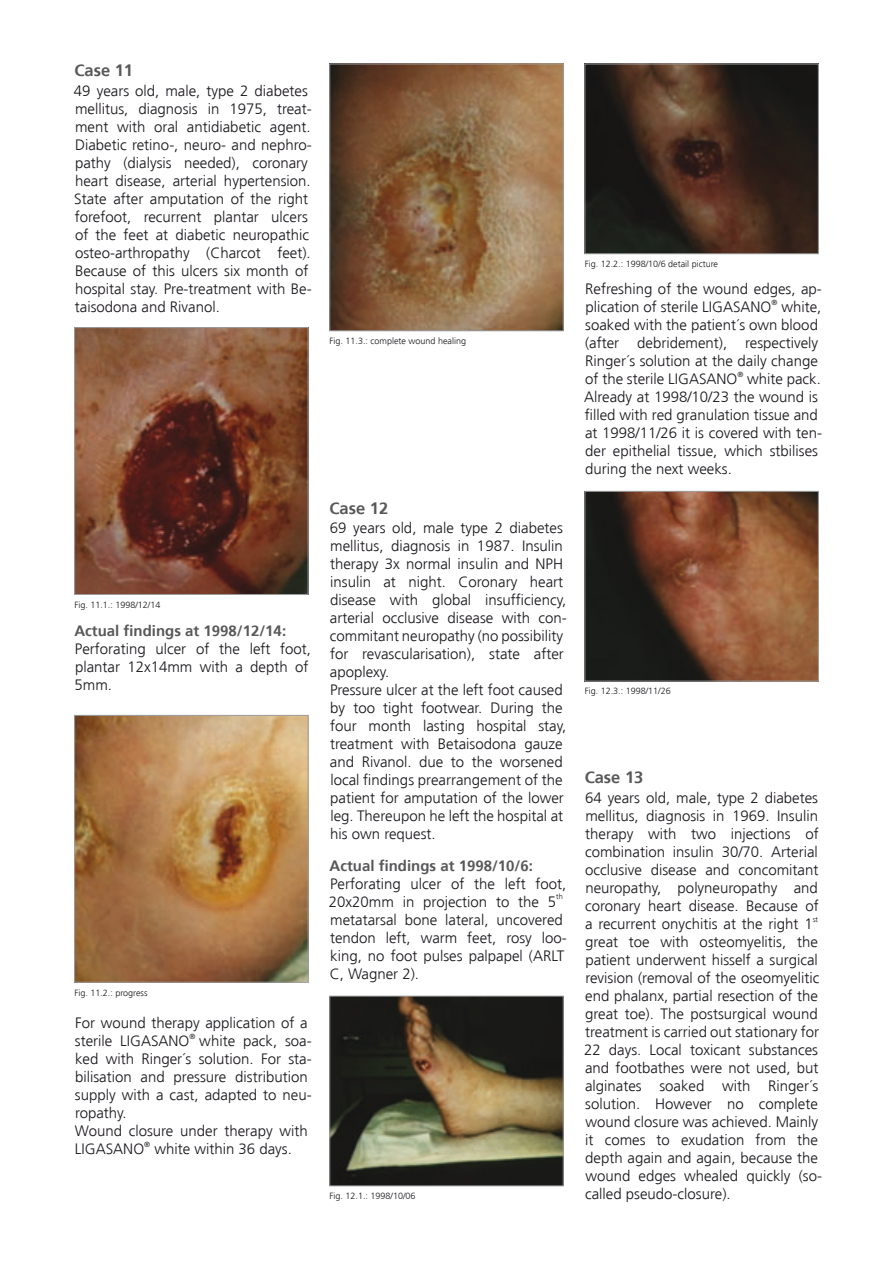
<style>
.page{position:relative;width:893px;height:1263px;background:#fff}
.page>*{position:absolute;margin:0;border:0;box-sizing:border-box;transform-origin:0 0}
.t1{font:700 16.5px "Frutiger";color:#58585a}
.t2{font:300 15px/18px "Frutiger";color:#1a171c}
.t3{font:700 15px "Frutiger";color:#58585a}
.t4{font:300 9px "Frutiger";color:#1a171c}
.t5{font:300 7.5px "Frutiger";color:#1a171c}
</style>
<div class="page">
<img style="left:76px;top:329px;width:230px;height:264px">
<div style="left:74px;top:327px;width:234px;height:268px;border:1px solid #9d9ea0"></div>
<img style="left:76px;top:717px;width:230px;height:263px">
<div style="left:74px;top:715px;width:234px;height:267px;border:1px solid #9d9ea0"></div>
<img style="left:587px;top:493px;width:230px;height:186px">
<div style="left:585px;top:491px;width:234px;height:190px;border:1px solid #9d9ea0"></div>
<img style="left:332px;top:66px;width:229px;height:263px">
<div style="left:330px;top:64px;width:233px;height:267px;border:1px solid #9d9ea0"></div>
<img style="left:587px;top:66px;width:230px;height:186px">
<div style="left:585px;top:64px;width:234px;height:190px;border:1px solid #9d9ea0"></div>
<img style="left:332px;top:998px;width:229px;height:186px">
<div style="left:330px;top:996px;width:233px;height:190px;border:1px solid #9d9ea0"></div>
<p class="t1" style="left:74px;top:61px;width:60px">Case 11</p>
<p class="t2" style="left:74px;top:82px;width:239px">49 years old, male, type 2 diabetes mellitus, diagnosis in 1975, treat&shy;ment with oral antidiabetic agent.<br>Diabetic retino-, neuro- and nephro&shy;pathy (dialysis needed), coronary heart disease, arterial hypertension.<br>State after amputation of the right forefoot, recurrent plantar ulcers of the feet at diabetic neuropathic osteo-arthropathy (Charcot feet).<br>Because of this ulcers six month of hospital stay. Pre-treatment with Be&shy;taisodona and Rivanol.</p>
<p class="t4" style="left:74px;top:600px;width:88px">Fig. 11.1.: 1998/12/14</p>
<p class="t3" style="left:74px;top:622px;width:213px">Actual findings at 1998/12/14:</p>
<p class="t2" style="left:75px;top:640px;width:238px">Perforating ulcer of the left foot, plantar 12x14mm with a depth of<br>5mm.</p>
<p class="t4" style="left:74px;top:987px;width:75px">Fig. 11.2.: progress</p>
<p class="t2" style="left:75px;top:1014px;width:234px">For wound therapy application of a sterile LIGASANO</p>
<p class="t5" style="left:189px;top:1032px;width:7px">®</p>
<p class="t2" style="left:75px;top:1032px;width:238px;text-indent:124px">white pack, soa&shy;ked with Ringer´s solution. For sta&shy;bilisation and pressure distribution supply with a cast, adapted to neu&shy;ropathy.<br>Wound closure under therapy with<br>LIGASANO</p>
<p class="t5" style="left:144px;top:1140px;width:7px">®</p>
<p class="t2" style="left:154px;top:1140px;width:139px">white within 36 days.</p>
<p class="t4" style="left:330px;top:336px;width:138px">Fig. 11.3.: complete wound healing</p>
<p class="t1" style="left:330px;top:498px;width:60px">Case 12</p>
<p class="t2" style="left:330px;top:519px;width:238px">69 years old, male type 2 diabetes mellitus, diagnosis in 1987. Insulin therapy 3x normal insulin and NPH insulin at night. Coronary heart disease with global insufficiency, arterial occlusive disease with con&shy;commitant neuropathy (no possibility for revascularisation), state after apoplexy.<br>Pressure ulcer at the left foot caused by too tight footwear. During the four month lasting hospital stay, treatment with Betaisodona gauze and Rivanol. due to the worsened local findings prearrangement of the patient for amputation of the lower leg. Thereupon he left the hospital at his own request.</p>
<p class="t3" style="left:330px;top:857px;width:205px">Actual findings at 1998/10/6:</p>
<p class="t2" style="left:329px;top:875px;width:239px">Perforating ulcer of the left foot,<br>20x20mm in projection to the 5</p>
<p class="t5" style="left:556px;top:892px;width:8px">th</p>
<p class="t2" style="left:330px;top:911px;width:239px">metatarsal bone lateral, uncovered tendon left, warm feet, rosy loo&shy;king, no foot pulses palpapel (ARLT<br>C, Wagner 2).</p>
<p class="t4" style="left:585px;top:259px;width:135px">Fig. 12.2.: 1998/10/6 detail picture</p>
<p class="t2" style="left:585px;top:280px;width:238px">Refreshing of the wound edges, ap&shy;plication of sterile LIGASANO</p>
<p class="t5" style="left:771px;top:298px;width:7px">®</p>
<p class="t2" style="left:585px;top:298px;width:238px;text-indent:196px">white, soaked with the patient´s own blood (after debridement), respectively<br>Ringer´s solution at the daily change of the sterile LIGASANO</p>
<p class="t5" style="left:737px;top:370px;width:7px">®</p>
<p class="t2" style="left:584px;top:370px;width:239px;text-indent:163px">white pack.<br>Already at 1998/10/23 the wound is filled with red granulation tissue and at 1998/11/26 it is covered with ten&shy;der epithelial tissue, which stbilises during the next weeks.</p>
<p class="t4" style="left:585px;top:686px;width:88px">Fig. 12.3.: 1998/11/26</p>
<p class="t1" style="left:585px;top:768px;width:60px">Case 13</p>
<p class="t2" style="left:585px;top:789px;width:235px;text-align:justify">64 years old, male, type 2 diabetes mellitus, diagnosis in 1969. Insulin therapy with two injections of combination insulin 30/70. Arterial occlusive disease and concomitant neuropathy, polyneuropathy and coronary heart disease. Because of a recurrent onychitis at the right 1</p>
<p class="t5" style="left:813px;top:915px;width:7px">st</p>
<p class="t2" style="left:584px;top:933px;width:239px">great toe with osteomyelitis, the patient underwent hisself a surgical revision (removal of the oseomyelitic end phalanx, partial resection of the great toe). The postsurgical wound treatment is carried out stationary for 22 days. Local toxicant substances and footbathes were not used, but alginates soaked with Ringer´s solution. However no complete wound closure was achieved. Mainly it comes to exudation from the depth again and again, because the wound edges whealed quickly (so-</p>
<p class="t4" style="left:330px;top:1191px;width:88px">Fig. 12.1.: 1998/10/06</p>
<p class="t2" style="left:585px;top:1185px;width:147px">called pseudo-closure).</p>
</div>
